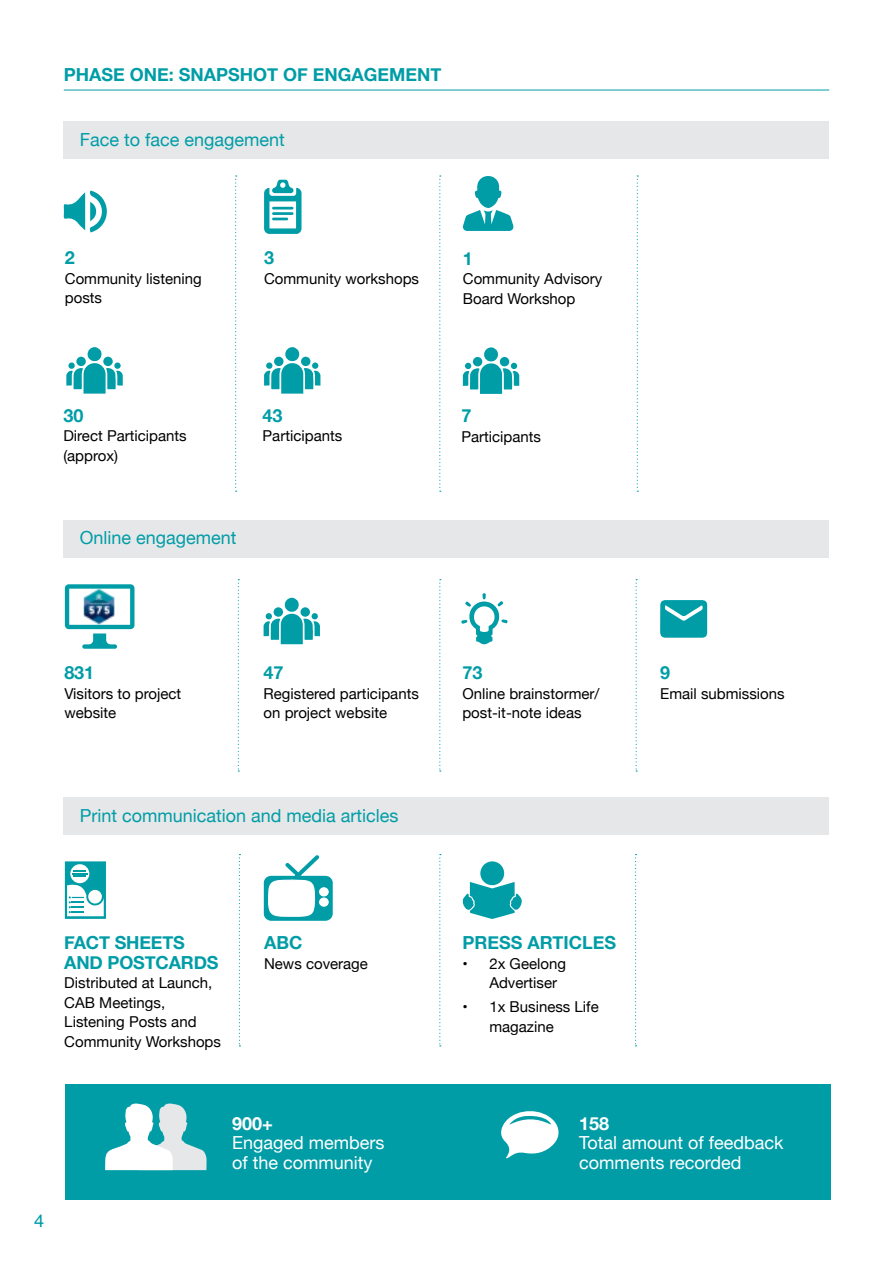
<style>
.page{position:relative;width:893px;height:1263px;background:#fff}
.page>*{position:absolute;margin:0;border:0;box-sizing:border-box;transform-origin:0 0}
.t1{font:700 18px/19.5px "Helvetica Neue";color:#009da7}
.t2{font:18px "Helvetica Neue";color:#009da7}
.t3{font:18px/19.5px "Helvetica Neue";color:#fff}
.t4{font:700 18px "Helvetica Neue";color:#fff}
.t5{font:18px "Helvetica";color:#009da7}
.t6{font:15px/19.5px "Helvetica Neue";color:#000}
</style>
<div class="page">
<div style="left:64px;top:122px;width:765px;height:37px;background:#e6e7e8"></div>
<div style="left:64px;top:520px;width:765px;height:37px;background:#e6e7e8"></div>
<div style="left:64px;top:798px;width:765px;height:37px;background:#e6e7e8"></div>
<div style="left:65px;top:1084px;width:765px;height:115px;background:#009da7"></div>
<hr style="left:64px;top:90px;width:765px;height:1px;background:#009da7">
<svg style="left:64px;top:190px;width:43px;height:43px"></svg>
<svg style="left:66px;top:347px;width:57px;height:47px"></svg>
<div style="left:103px;top:357px;width:10px;height:9px;background:#009da7;border-radius:50%"></div>
<div style="left:76px;top:357px;width:10px;height:9px;background:#009da7;border-radius:50%"></div>
<div style="left:68px;top:362px;width:7px;height:7px;background:#009da7;border-radius:50%"></div>
<svg style="left:114px;top:362px;width:7px;height:7px"></svg>
<svg style="left:264px;top:347px;width:56px;height:47px"></svg>
<div style="left:301px;top:357px;width:9px;height:9px;background:#009da7;border-radius:50%"></div>
<div style="left:274px;top:357px;width:10px;height:9px;background:#009da7;border-radius:50%"></div>
<div style="left:266px;top:362px;width:6px;height:7px;background:#009da7;border-radius:50%"></div>
<div style="left:312px;top:362px;width:6px;height:7px;background:#009da7;border-radius:50%"></div>
<svg style="left:264px;top:598px;width:56px;height:46px"></svg>
<svg style="left:463px;top:347px;width:56px;height:47px"></svg>
<svg style="left:264px;top:180px;width:38px;height:54px"></svg>
<svg style="left:463px;top:176px;width:51px;height:55px"></svg>
<svg style="left:660px;top:600px;width:47px;height:38px;background:#1ea8b1"></svg>
<svg style="left:65px;top:584px;width:69px;height:65px"></svg>
<svg style="left:461px;top:593px;width:47px;height:51px"></svg>
<div style="left:480px;top:861px;width:24px;height:24px;background:#009da7;border-radius:50%"></div>
<svg style="left:462px;top:882px;width:60px;height:37px"></svg>
<svg style="left:65px;top:861px;width:41px;height:58px"></svg>
<svg style="left:501px;top:1111px;width:58px;height:47px"></svg>
<svg style="left:105px;top:1103px;width:102px;height:67px"></svg>
<svg style="left:235px;top:175px;width:2px;height:317px"></svg>
<svg style="left:238px;top:579px;width:1px;height:192px"></svg>
<svg style="left:439px;top:175px;width:2px;height:317px"></svg>
<svg style="left:637px;top:175px;width:1px;height:317px"></svg>
<svg style="left:439px;top:579px;width:2px;height:192px"></svg>
<svg style="left:636px;top:579px;width:1px;height:192px"></svg>
<svg style="left:239px;top:854px;width:1px;height:192px"></svg>
<svg style="left:439px;top:854px;width:2px;height:192px"></svg>
<svg style="left:635px;top:854px;width:2px;height:192px"></svg>
<svg style="left:263px;top:855px;width:70px;height:66px"></svg>
<p class="t1" style="left:64px;top:66px;width:379px">PHASE ONE: SNAPSHOT OF ENGAGEMENT</p>
<p class="t2" style="left:80px;top:126px;width:207px">Face to face engagement</p>
<p class="t1" style="left:65px;top:249px;width:12px">2</p>
<p class="t6" style="left:65px;top:269px;width:138px">Community listening posts</p>
<p class="t1" style="left:264px;top:249px;width:12px">3</p>
<p class="t6" style="left:264px;top:269px;width:157px">Community workshops</p>
<p class="t1" style="left:463px;top:249px;width:12px">1</p>
<p class="t6" style="left:463px;top:270px;width:141px">Community Advisory<br>Board Workshop</p>
<p class="t1" style="left:63px;top:406px;width:22px">30</p>
<p class="t6" style="left:63px;top:427px;width:125px">Direct Participants (approx)</p>
<p class="t2" style="left:80px;top:525px;width:158px">Online engagement</p>
<p class="t1" style="left:263px;top:406px;width:22px">43</p>
<p class="t6" style="left:263px;top:427px;width:81px">Participants</p>
<p class="t1" style="left:461px;top:406px;width:12px">7</p>
<p class="t6" style="left:461px;top:427px;width:81px">Participants</p>
<p class="t1" style="left:64px;top:663px;width:31px">831</p>
<p class="t6" style="left:64px;top:684px;width:118px">Visitors to project website</p>
<p class="t1" style="left:264px;top:663px;width:22px">47</p>
<p class="t6" style="left:264px;top:684px;width:157px">Registered participants on project website</p>
<p class="t2" style="left:80px;top:802px;width:320px">Print communication and media articles</p>
<p class="t1" style="left:462px;top:663px;width:22px">73</p>
<p class="t6" style="left:462px;top:684px;width:139px">Online brainstormer/ post-it-note ideas</p>
<p class="t1" style="left:660px;top:663px;width:12px">9</p>
<p class="t6" style="left:660px;top:684px;width:126px">Email submissions</p>
<p class="t1" style="left:64px;top:933px;width:156px">FACT SHEETS<br>AND POSTCARDS</p>
<p class="t6" style="left:64px;top:974px;width:158px">Distributed at Launch,<br>CAB Meetings,<br>Listening Posts and<br>Community Workshops</p>
<p class="t1" style="left:264px;top:933px;width:40px">ABC</p>
<p class="t6" style="left:264px;top:954px;width:105px">News coverage</p>
<p class="t5" style="left:34px;top:1207px;width:12px">4</p>
<p class="t4" style="left:232px;top:1109px;width:42px">900+</p>
<p class="t3" style="left:232px;top:1134px;width:154px">Engaged members of the community</p>
<p class="t1" style="left:462px;top:933px;width:155px">PRESS ARTICLES</p>
<p class="t6" style="left:489px;top:954px;width:78px;text-indent:-27px">• 2x Geelong<br>Advertiser</p>
<p class="t6" style="left:489px;top:998px;width:111px;text-indent:-27px">• 1x Business Life magazine</p>
<p class="t4" style="left:579px;top:1109px;width:32px">158</p>
<p class="t3" style="left:579px;top:1134px;width:206px">Total amount of feedback comments recorded</p>
</div>
